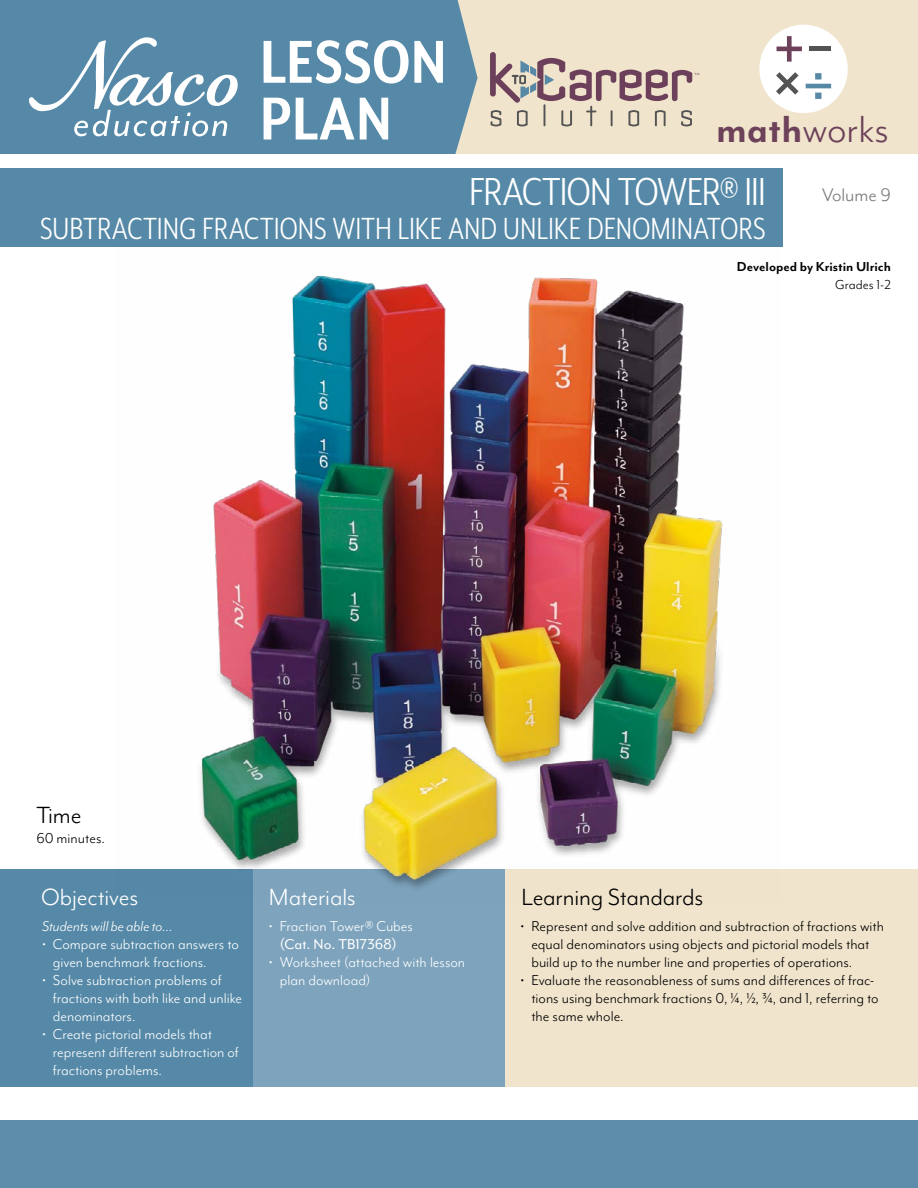
<style>
.page{position:relative;width:918px;height:1188px;background:#fff}
.page>*{position:absolute;margin:0;border:0;box-sizing:border-box;transform-origin:0 0}
.t1{font:700 69.75px/56.7px "Mr Eaves XL Mod Nar OT";letter-spacing:.01em;color:#fff}
.t2{font:45px "Mr Eaves XL Mod Nar OT";letter-spacing:-.005em;color:#fff}
.t3{font:43.5px "Mr Eaves Mod OT";color:#6c4159}
.t4{font:35.25px "Mr Eaves XL Mod Nar OT";letter-spacing:.015em;color:#fff;scale:.96 1}
.t5{font:27px "Mr Eaves Mod OT";letter-spacing:-.005em;color:#000}
.t6{font:27px "Mr Eaves Mod OT";letter-spacing:-.005em;color:#fff}
.t7{font:21px "Mr Eaves Mod OT";color:#787878}
.t8{font:16.5px/18px "Mr Eaves Mod OT";color:#000}
.t9{font:16.5px/18px "Mr Eaves Mod OT";color:#fff}
.t10{font:italic 16.5px "Mr Eaves Mod OT";letter-spacing:.005em;color:#fff}
.t11{font:16.5px "Mr Eaves Mod OT";letter-spacing:-.005em;color:#fff}
.t12{font:700 15px "Mr Eaves Mod OT";color:#000}
.t13{font:15px "Mr Eaves Mod OT";color:#000}
.s1{font-weight:700}
</style>
<div class="page">
<div style="left:0;top:0;width:918px;height:156px;background:#f0e4cc"></div>
<div style="left:0;top:0;width:478px;height:154px;background:#5689a7"></div>
<svg style="left:28px;top:37px;width:212px;height:99px;background:#759eb7"></svg>
<svg style="left:490px;top:52px;width:209px;height:74px"></svg>
<div style="left:0;top:154px;width:918px;height:11px;background:#fff"></div>
<div style="left:759px;top:25px;width:89px;height:88px;background:#fff;border-radius:50%"></div>
<svg style="left:776px;top:72px;width:23px;height:23px"></svg>
<svg style="left:806px;top:73px;width:25px;height:26px"></svg>
<svg style="left:777px;top:36px;width:25px;height:26px"></svg>
<hr style="left:810px;top:47px;width:21px;height:4px;background:#545454">
<div style="left:0;top:168px;width:783px;height:78px;background:#5689a7"></div>
<div style="left:0;top:1120px;width:918px;height:68px;background:#5d8daa"></div>
<div style="left:503px;top:869px;width:415px;height:218px;background:#f0e4cc"></div>
<div style="left:0;top:869px;width:253px;height:218px;background:#5689a7"></div>
<div style="left:253px;top:869px;width:251px;height:218px;background:#7da3bd"></div>
<img style="left:116px;top:246px;width:665px;height:655px">
<h1 class="t1" style="left:260px;top:33px;width:188px">LESSON<br>PLAN</h1>
<h3 class="t3" style="left:716px;top:106px;width:174px"><span class="s1">math</span>works</h3>
<h2 class="t2" style="left:469px;top:169px;width:298px">FRACTION TOWER® III</h2>
<h3 class="t4" style="left:40px;top:211px;width:757px">SUBTRACTING FRACTIONS WITH LIKE AND UNLIKE DENOMINATORS</h3>
<p class="t7" style="left:822px;top:183px;width:71px">Volume 9</p>
<p class="t12" style="left:737px;top:258px;width:156px">Developed by Kristin Ulrich</p>
<p class="t13" style="left:835px;top:276px;width:57px">Grades 1-2</p>
<h3 class="t5" style="left:37px;top:800px;width:46px">Time</h3>
<p class="t8" style="left:37px;top:829px;width:70px">60 minutes.</p>
<h3 class="t6" style="left:41px;top:882px;width:99px">Objectives</h3>
<h3 class="t6" style="left:269px;top:882px;width:88px">Materials</h3>
<h3 class="t5" style="left:521px;top:882px;width:183px">Learning Standards</h3>
<p class="t10" style="left:42px;top:917px;width:132px">Students will be able to…</p>
<p class="t9" style="left:53px;top:935px;width:188px;text-indent:-11px">• Compare subtraction answers to given benchmark fractions.</p>
<p class="t9" style="left:53px;top:971px;width:191px;text-indent:-11px">• Solve subtraction problems of fractions with both like and unlike denominators.</p>
<p class="t9" style="left:53px;top:1025px;width:188px;text-indent:-11px">• Create pictorial models that represent different subtraction of fractions problems.</p>
<p class="t9" style="left:269px;top:917px;width:146px">• Fraction Tower® Cubes</p>
<p class="t11" style="left:280px;top:935px;width:118px">(Cat. No. TB17368)</p>
<p class="t9" style="left:280px;top:953px;width:187px;text-indent:-11px">• Worksheet (attached with lesson plan download)</p>
<p class="t8" style="left:531px;top:917px;width:354px;text-indent:-11px">• Represent and solve addition and subtraction of fractions with equal denominators using objects and pictorial models that build up to the number line and properties of operations.</p>
<p class="t8" style="left:531px;top:971px;width:349px;text-indent:-11px">• Evaluate the reasonableness of sums and differences of frac&shy;tions using benchmark fractions 0, 1/4, 1/2, 3/4, and 1, referring to the same whole.</p>
</div>
